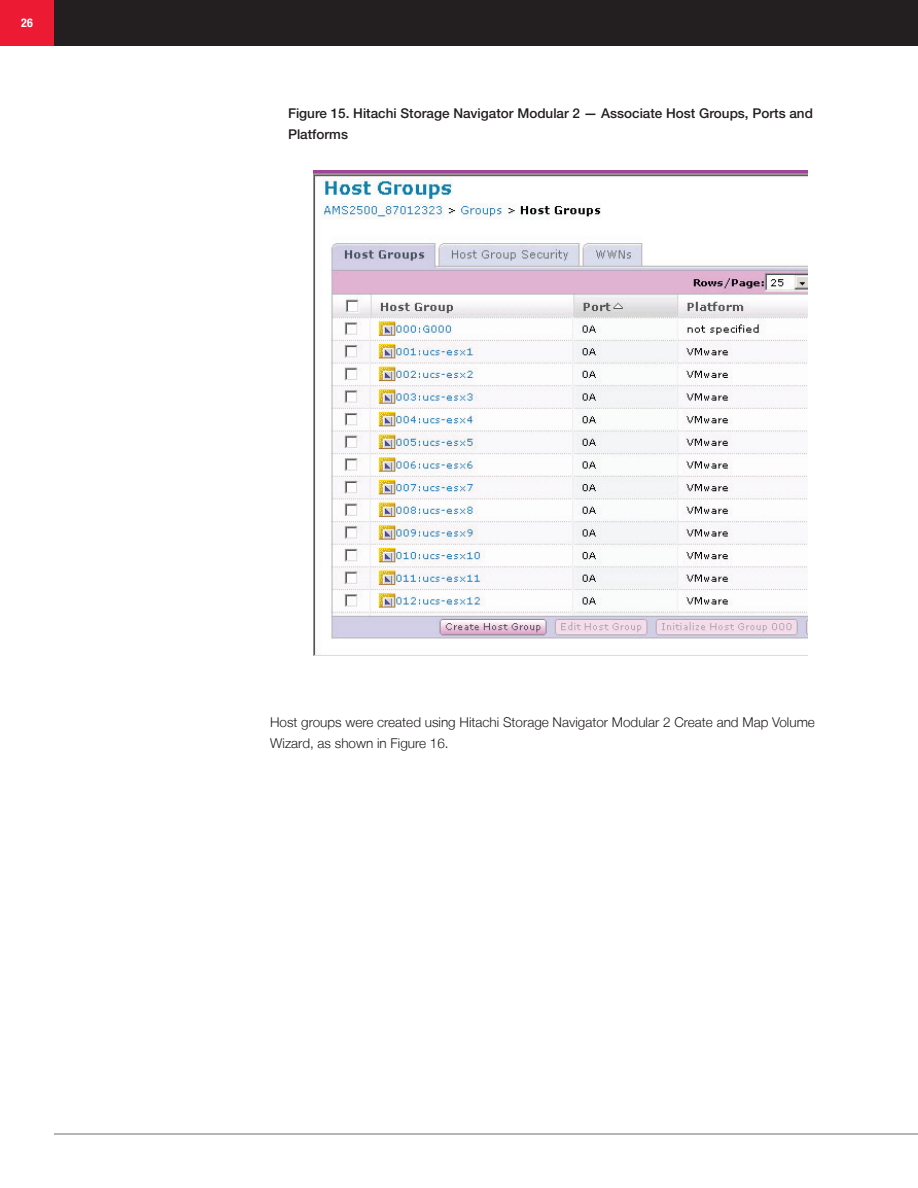
<style>
.page{position:relative;width:918px;height:1188px;background:#fff}
.page>*{position:absolute;margin:0;border:0;box-sizing:border-box;transform-origin:0 0}
.t1{font:300 13.5px/21px "Helvetica Neue LT";color:#231f20}
.t2{font:500 13.5px/21px "Helvetica Neue LT Std";color:#231f20}
.t3{font:700 condensed 12px "Helvetica Neue LT Std";color:#fff}
</style>
<div class="page">
<hr style="left:54px;top:1134px;width:864px;height:1px;background:#6c6d70">
<div style="left:54px;top:0;width:864px;height:46px;background:#231f20"></div>
<div style="left:0;top:0;width:54px;height:46px;background:#ed1a33"></div>
<img style="left:313px;top:170px;width:494px;height:486px">
<p class="t3" style="left:21px;top:16px;width:13px">26</p>
<p class="t2" style="left:288px;top:102px;width:526px">Figure 15. Hitachi Storage Navigator Modular 2 — Associate Host Groups, Ports and<br>Platforms</p>
<p class="t1" style="left:270px;top:712px;width:546px">Host groups were created using Hitachi Storage Navigator Modular 2 Create and Map Volume<br>Wizard, as shown in Figure 16.</p>
</div>
